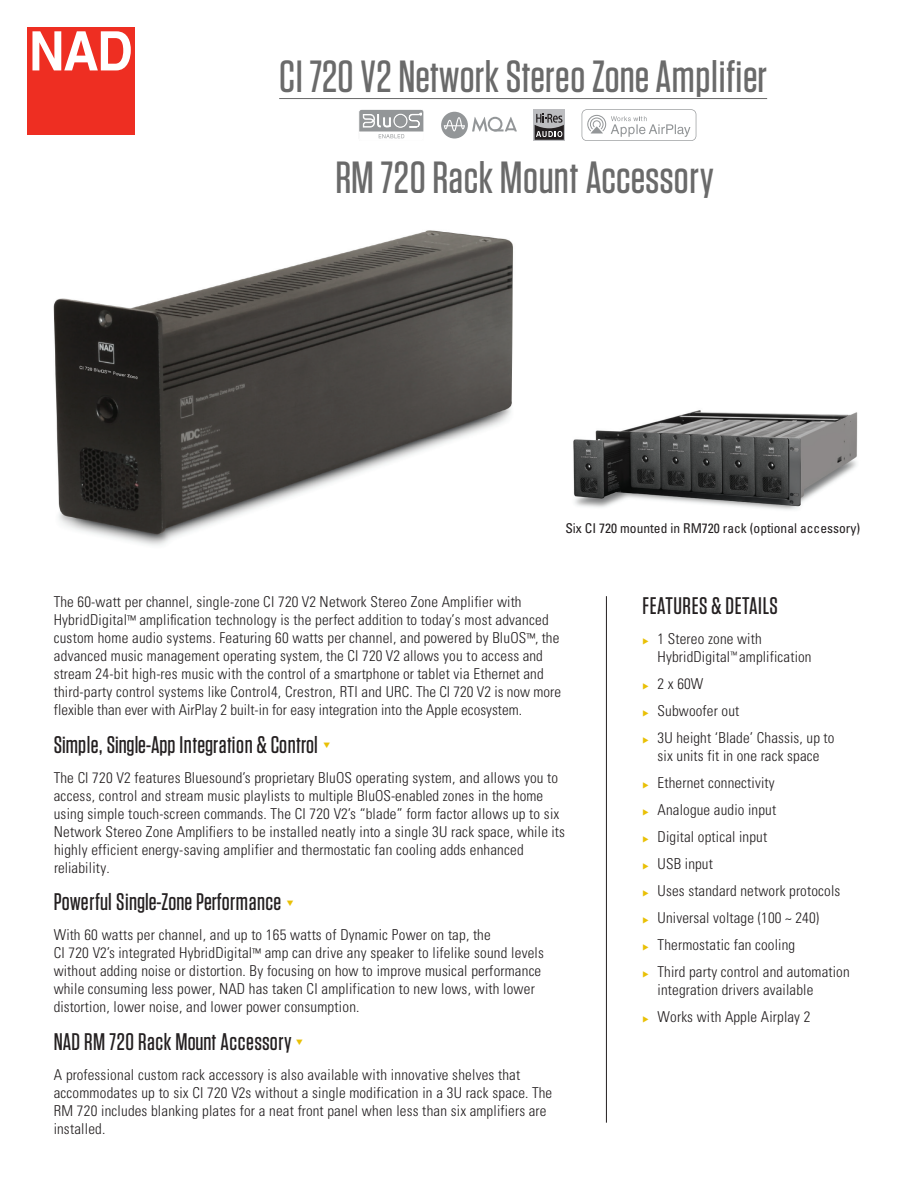
<style>
.page{position:relative;width:918px;height:1188px;background:#fff}
.page>*{position:absolute;margin:0;border:0;box-sizing:border-box;transform-origin:0 0}
.t1{font:500 45px "Tungsten";color:#6a6a6a}
.t2{font:500 24px "Tungsten";letter-spacing:.005em;color:#231f20}
.t3{font:500 24px "Tungsten";letter-spacing:.025em;color:#231f20}
.t4{font:300 condensed 15px/18px "Univers";letter-spacing:.015em;color:#231f20}
.t5{font:condensed 13.5px "Univers";color:#231f20}
.s1{font-size:12px}
.s2{color:#e9c005}
</style>
<div class="page">
<div style="left:27px;top:27px;width:108px;height:108px;background:#ee2e22"></div>
<svg style="left:32px;top:31px;width:99px;height:39px"></svg>
<svg style="left:359px;top:109px;width:65px;height:30px"></svg>
<svg style="left:441px;top:112px;width:76px;height:27px"></svg>
<svg style="left:533px;top:109px;width:32px;height:32px"></svg>
<svg style="left:535px;top:114px;width:29px;height:26px"></svg>
<svg style="left:582px;top:109px;width:114px;height:32px"></svg>
<img style="left:53px;top:230px;width:460px;height:316px">
<img style="left:573px;top:410px;width:285px;height:100px">
<hr style="left:606px;top:596px;width:1px;height:527px;background:#231f20">
<hr style="left:279px;top:98px;width:488px;height:1px;background:#6a6a6a">
<h1 class="t1" style="left:279px;top:53px;width:489px">CI 720 V2 Network Stereo Zone Amplifier</h1>
<h1 class="t1" style="left:335px;top:154px;width:380px">RM 720 Rack Mount Accessory</h1>
<p class="t5" style="left:565px;top:520px;width:296px">Six CI 720 mounted in RM720 rack (optional accessory)</p>
<p class="t4" style="left:54px;top:593px;width:509px">The 60-watt per channel, single-zone CI 720 V2 Network Stereo Zone Amplifier with HybridDigital<span class="s1">™</span> amplification technology is the perfect addition to today’s most advanced custom home audio systems. Featuring 60 watts per channel, and powered by BluOS<span class="s1">™</span>, the advanced music management operating system, the CI 720 V2 allows you to access and stream 24-bit high-res music with the control of a smartphone or tablet via Ethernet and third-party control systems like Control4, Crestron, RTI and URC. The CI 720 V2 is now more flexible than ever with AirPlay 2 built-in for easy integration into the Apple ecosystem.</p>
<h2 class="t2" style="left:54px;top:732px;width:265px">Simple, Single-App Integration &amp; Control</h2>
<p class="t4" style="left:54px;top:768px;width:513px">The CI 720 V2 features Bluesound’s proprietary BluOS operating system, and allows you to access, control and stream music playlists to multiple BluOS-enabled zones in the home using simple touch-screen commands. The CI 720 V2’s “blade” form factor allows up to six Network Stereo Zone Amplifiers to be installed neatly into a single 3U rack space, while its highly efficient energy-saving amplifier and thermostatic fan cooling adds enhanced reliability.</p>
<h2 class="t2" style="left:54px;top:889px;width:229px">Powerful Single-Zone Performance</h2>
<p class="t4" style="left:54px;top:926px;width:492px">With 60 watts per channel, and up to 165 watts of Dynamic Power on tap, the<br>CI 720 V2’s integrated HybridDigital<span class="s1">™</span> amp can drive any speaker to lifelike sound levels without adding noise or distortion. By focusing on how to improve musical performance while consuming less power, NAD has taken CI amplification to new lows, with lower distortion, lower noise, and lower power consumption.</p>
<h2 class="t3" style="left:54px;top:1029px;width:239px">NAD RM 720 Rack Mount Accessory</h2>
<p class="t4" style="left:54px;top:1065px;width:500px">A professional custom rack accessory is also available with innovative shelves that accommodates up to six CI 720 V2s without a single modification in a 3U rack space. The RM 720 includes blanking plates for a neat front panel when less than six amplifiers are installed.</p>
<h2 class="t3" style="left:643px;top:593px;width:137px">FEATURES &amp; DETAILS</h2>
<p class="t4" style="left:658px;top:630px;width:156px;text-indent:-15px"><span class="s2">◆</span> 1 Stereo zone with<br>HybridDigital<sup>™</sup> amplification</p>
<p class="t4" style="left:643px;top:675px;width:62px"><span class="s2">◆</span> 2 x 60W</p>
<p class="t4" style="left:643px;top:702px;width:98px"><span class="s2">◆</span> Subwoofer out</p>
<p class="t4" style="left:643px;top:729px;width:194px;text-align:center"><span class="s2">◆</span> 3U height ‘Blade’ Chassis, up to six units fit in one rack space</p>
<p class="t4" style="left:643px;top:774px;width:134px"><span class="s2">◆</span> Ethernet connectivity</p>
<p class="t4" style="left:643px;top:801px;width:135px"><span class="s2">◆</span> Analogue audio input</p>
<p class="t4" style="left:643px;top:828px;width:126px"><span class="s2">◆</span> Digital optical input</p>
<p class="t4" style="left:643px;top:855px;width:72px"><span class="s2">◆</span> USB input</p>
<p class="t4" style="left:643px;top:882px;width:199px"><span class="s2">◆</span> Uses standard network protocols</p>
<p class="t4" style="left:643px;top:909px;width:178px"><span class="s2">◆</span> Universal voltage (100 ~ 240)</p>
<p class="t4" style="left:643px;top:936px;width:154px"><span class="s2">◆</span> Thermostatic fan cooling</p>
<p class="t4" style="left:658px;top:963px;width:194px;text-indent:-15px"><span class="s2">◆</span> Third party control and automation integration drivers available</p>
<p class="t4" style="left:643px;top:1008px;width:169px"><span class="s2">◆</span> Works with Apple Airplay 2</p>
</div>
